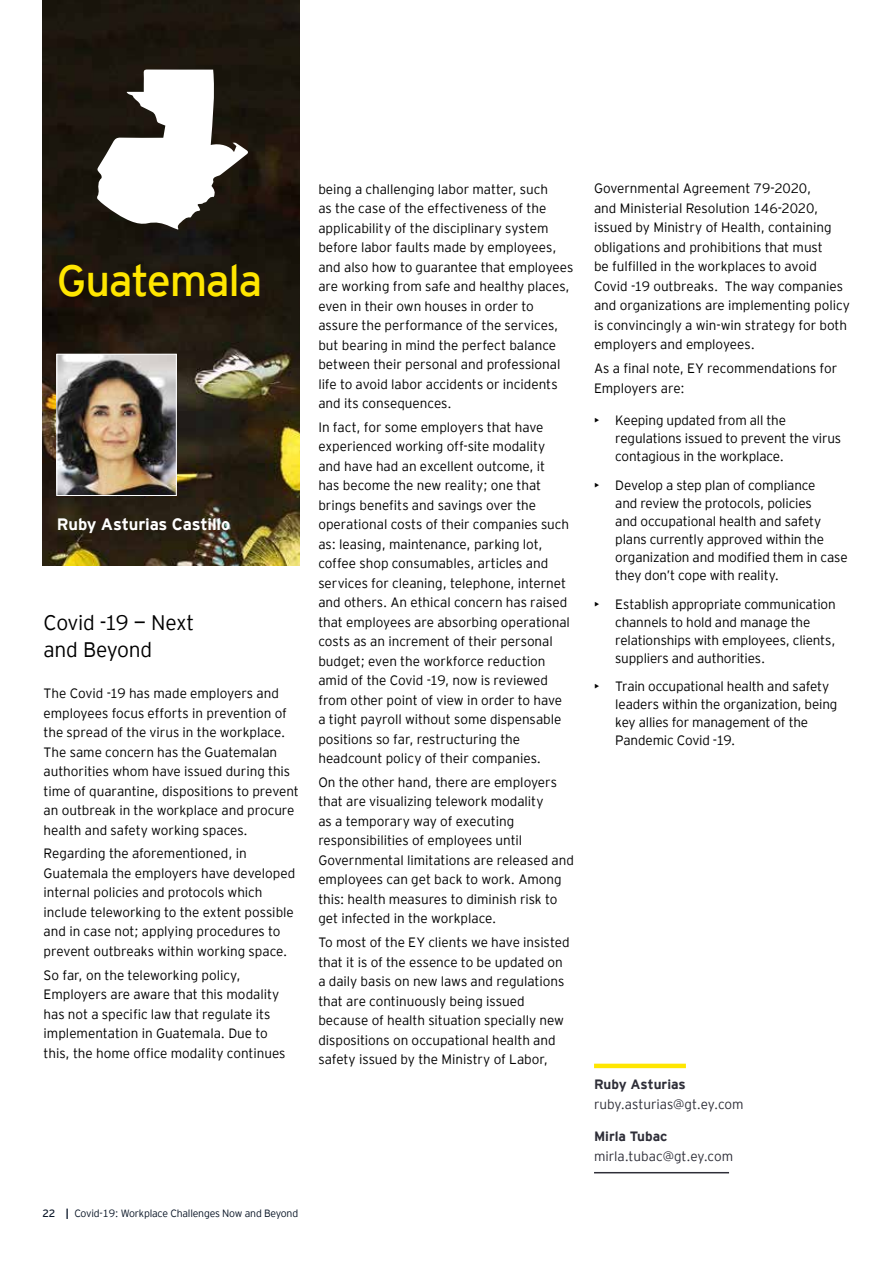
<style>
.page{position:relative;width:893px;height:1263px;background:#fff}
.page>*{position:absolute;margin:0;border:0;box-sizing:border-box;transform-origin:0 0}
.t1{font:43.65px "EY Interstate";letter-spacing:-.035em;color:#ffe600}
.t2{font:300 21px/27px "EY Interstate";letter-spacing:-.015em;color:#000}
.t3{font:700 16.5px "EY Interstate";letter-spacing:-.01em;color:#fff}
.t4{font:300 13.5px/19.5px "EY Interstate";letter-spacing:-.005em;color:#000}
.t5{font:300 13.5px "EY Interstate";color:#2e2e38}
.t6{font:700 13.5px "EY Interstate";color:#2e2e38}
.t7{font:300 10.5px "EY Interstate";letter-spacing:-.02em;color:#0a1627}
.s1{font-weight:400}
.s2{font-weight:700}
</style>
<div class="page">
<img style="left:43px;top:0;width:257px;height:566px">
<svg style="left:97px;top:70px;width:151px;height:160px"></svg>
<img style="left:59px;top:356px;width:116px;height:138px">
<div style="left:57px;top:354px;width:120px;height:142px;border:1px solid #fff"></div>
<hr style="left:594px;top:1064px;width:92px;height:4px;background:#ffe600">
<hr style="left:594px;top:1172px;width:135px;height:1px;background:#2e2e38">
<h1 class="t1" style="left:57px;top:250px;width:207px">Guatemala</h1>
<p class="t3" style="left:57px;top:512px;width:175px">Ruby Asturias Castillo</p>
<h2 class="t2" style="left:44px;top:608px;width:152px">Covid -19 — Next and Beyond</h2>
<p class="t4" style="left:44px;top:683px;width:257px">The Covid -19 has made employers and employees focus efforts in prevention of the spread of the virus in the workplace.<br>The same concern has the Guatemalan authorities whom have issued during this time of quarantine, dispositions to prevent an outbreak in the workplace and procure health and safety working spaces.</p>
<p class="t4" style="left:44px;top:843px;width:253px">Regarding the aforementioned, in Guatemala the employers have developed internal policies and protocols which include teleworking to the extent possible and in case not; applying procedures to prevent outbreaks within working space.</p>
<p class="t4" style="left:44px;top:964px;width:243px">So far, on the teleworking policy, Employers are aware that this modality has not a specific law that regulate its implementation in Guatemala. Due to this, the home office modality continues</p>
<p class="t4" style="left:318px;top:178px;width:257px">being a challenging labor matter, such<br>as the case of the effectiveness of the applicability of the disciplinary system before labor faults made by employees, and also how to guarantee that employees are working from safe and healthy places, even in their own houses in order to assure the performance of the services, but bearing in mind the perfect balance between their personal and professional life to avoid labor accidents or incidents and its consequences.</p>
<p class="t4" style="left:318px;top:416px;width:253px">In fact, for some employers that have experienced working off-site modality and have had an excellent outcome, it<br>has become the new reality; one that brings benefits and savings over the operational costs of their companies such as: leasing, maintenance, parking lot, coffee shop consumables, articles and services for cleaning, telephone, internet and others. An ethical concern has raised that employees are absorbing operational costs as an increment of their personal budget; even the workforce reduction amid of the Covid -19, now is reviewed from other point of view in order to have a tight payroll without some dispensable positions so far, restructuring the headcount policy of their companies.</p>
<p class="t4" style="left:318px;top:772px;width:257px">On the other hand, there are employers that are visualizing telework modality<br>as a temporary way of executing responsibilities of employees until Governmental limitations are released and employees can get back to work. Among this: health measures to diminish risk to get infected in the workplace.</p>
<p class="t4" style="left:318px;top:932px;width:253px">To most of the EY clients we have insisted that it is of the essence to be updated on a daily basis on new laws and regulations that are continuously being issued because of health situation specially new dispositions on occupational health and safety issued by the Ministry of Labor,</p>
<p class="t7" style="left:43px;top:1206px;width:257px"><span class="s1">22</span> <span class="s2">|</span> Covid-19: Workplace Challenges Now and Beyond</p>
<p class="t4" style="left:594px;top:178px;width:257px">Governmental Agreement 79-2020,<br>and Ministerial Resolution 146-2020, issued by Ministry of Health, containing obligations and prohibitions that must<br>be fulfilled in the workplaces to avoid Covid -19 outbreaks. The way companies and organizations are implementing policy is convincingly a win-win strategy for both employers and employees.</p>
<p class="t4" style="left:594px;top:358px;width:245px">As a final note, EY recommendations for<br>Employers are:</p>
<p class="t4" style="left:615px;top:411px;width:227px;line-height:18px;text-indent:-21px">• Keeping updated from all the regulations issued to prevent the virus contagious in the workplace.</p>
<p class="t4" style="left:615px;top:475px;width:234px;line-height:18px;text-indent:-21px">• Develop a step plan of compliance<br>and review the protocols, policies<br>and occupational health and safety plans currently approved within the organization and modified them in case they don’t cope with reality.</p>
<p class="t4" style="left:615px;top:594px;width:222px;line-height:18px;text-indent:-21px">• Establish appropriate communication channels to hold and manage the relationships with employees, clients, suppliers and authorities.</p>
<p class="t4" style="left:615px;top:677px;width:224px;line-height:18px;text-indent:-21px">• Train occupational health and safety leaders within the organization, being key allies for management of the<br>Pandemic Covid -19.</p>
<p class="t6" style="left:594px;top:1075px;width:93px">Ruby Asturias</p>
<p class="t5" style="left:594px;top:1094px;width:151px">ruby.asturias@gt.ey.com</p>
<p class="t6" style="left:594px;top:1127px;width:75px">Mirla Tubac</p>
<p class="t5" style="left:594px;top:1146px;width:141px">mirla.tubac@gt.ey.com</p>
</div>
